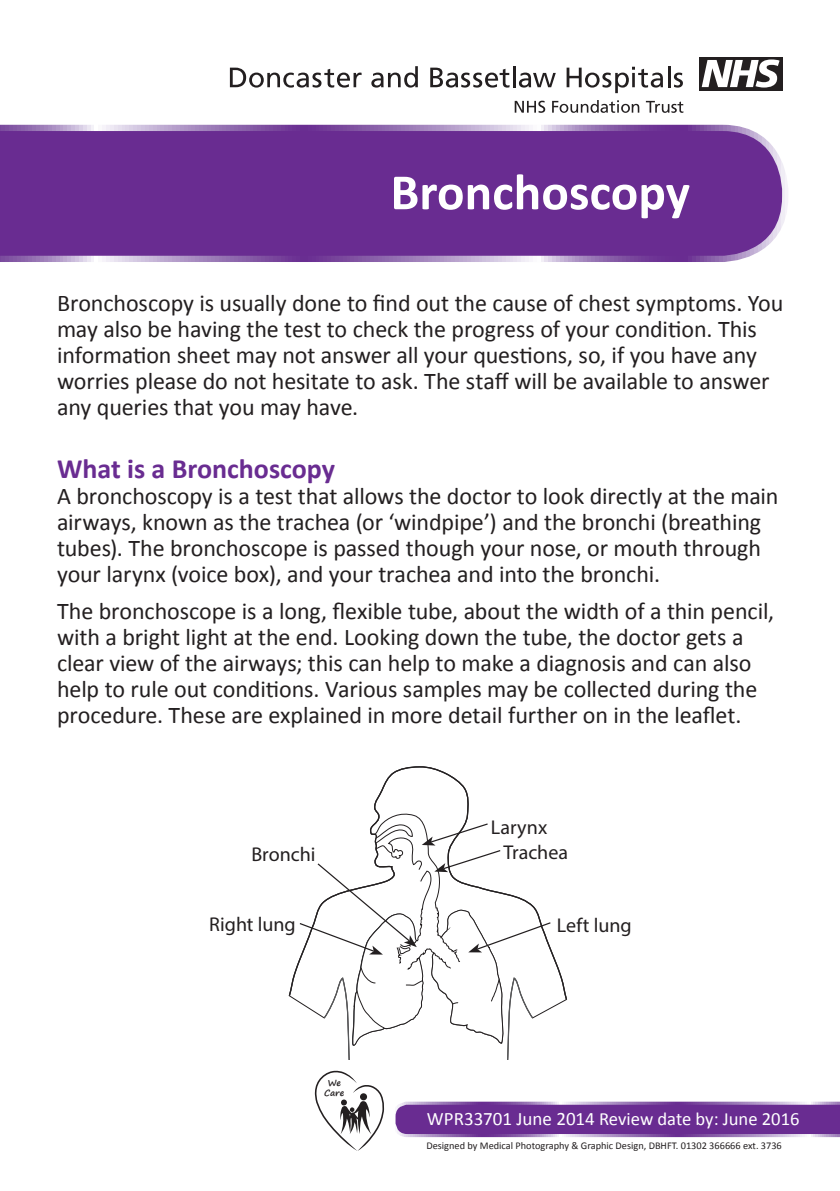
<style>
.page{position:relative;width:840px;height:1191px;background:#fff}
.page>*{position:absolute;margin:0;border:0;box-sizing:border-box;transform-origin:0 0}
.t1{font:700 51.4px "Calibri";color:#fff}
.t2{font:700 28px "Calibri";color:#692c91}
.t3{font:24px/26px "Calibri";letter-spacing:-.005em;color:#231f20}
.t4{font:20px "Myriad Pro";color:#231f20}
.t5{font:18.6px "Calibri";color:#fff}
.t6{font:10.4px "Calibri";color:#231f20}
.t7{font:700 8.8px/10.4px "Segoe Print";letter-spacing:-.01em;color:#231f20;text-align:center}
.s1{font-size:19px}
</style>
<div class="page">
<svg style="left:0;top:125px;width:787px;height:137px;background:#713897"></svg>
<svg style="left:395px;top:1101px;width:444px;height:36px;background:#77419b"></svg>
<svg style="left:230px;top:68px;width:131px;height:20px"></svg>
<svg style="left:371px;top:66px;width:46px;height:22px"></svg>
<svg style="left:430px;top:68px;width:79px;height:20px"></svg>
<hr style="left:512px;top:66px;width:3px;height:21px;background:#231f20">
<svg style="left:518px;top:73px;width:37px;height:15px"></svg>
<svg style="left:566px;top:67px;width:96px;height:26px"></svg>
<hr style="left:667px;top:66px;width:3px;height:21px;background:#231f20">
<svg style="left:673px;top:73px;width:9px;height:15px"></svg>
<div style="left:699px;top:57px;width:83px;height:33px;background:#231f20"></div>
<svg style="left:701px;top:59px;width:78px;height:29px"></svg>
<svg style="left:514px;top:101px;width:31px;height:12px"></svg>
<svg style="left:552px;top:100px;width:87px;height:13px"></svg>
<svg style="left:645px;top:101px;width:38px;height:12px"></svg>
<svg style="left:314px;top:1070px;width:70px;height:81px"></svg>
<svg style="left:288px;top:766px;width:278px;height:235px"></svg>
<svg style="left:298px;top:811px;width:253px;height:248px"></svg>
<p class="t1" style="left:390px;top:159px;width:301px">Bronchoscopy</p>
<p class="t3" style="left:57px;top:290px;width:727px">Bronchoscopy is usually done to find out the cause of chest symptoms. You may also be having the test to check the progress of your condition. This information sheet may not answer all your questions, so, if you have any worries please do not hesitate to ask. The staff will be available to answer any queries that you may have.</p>
<p class="t2" style="left:57px;top:451px;width:279px">What is a Bronchoscopy</p>
<p class="t3" style="left:57px;top:483px;width:722px">A bronchoscopy is a test that allows the doctor to look directly at the main airways, known as the trachea (or ‘windpipe’) and the bronchi (breathing tubes). The bronchoscope is passed though your nose, or mouth through your larynx (voice box), and your trachea and into the bronchi.</p>
<p class="t3" style="left:57px;top:598px;width:718px">The bronchoscope is a long, flexible tube, about the width of a thin pencil, with a bright light at the end. Looking down the tube, the doctor gets a clear view of the airways; this can help to make a diagnosis and can also help to rule out conditions. Various samples may be collected during the procedure. These are explained in more detail further on in the leaflet.</p>
<p class="t4" style="left:251px;top:841px;width:66px">Bronchi</p>
<p class="t4" style="left:490px;top:814px;width:58px">Larynx</p>
<p class="t4" style="left:503px;top:840px;width:66px">Trachea</p>
<p class="t4" style="left:209px;top:911px;width:88px">Right lung</p>
<p class="t4" style="left:556px;top:913px;width:76px">Left lung</p>
<p class="t7" style="left:324px;top:1077px;width:22px">We<br>Care</p>
<p class="t5" style="left:426px;top:1107px;width:374px"><span class="s1">WPR33701 June 2014</span> Review date by: June 2016</p>
<p class="t6" style="left:426px;top:1138px;width:357px">Designed by Medical Photography &amp; Graphic Design, DBHFT. 01302 366666 ext. 3736</p>
</div>
